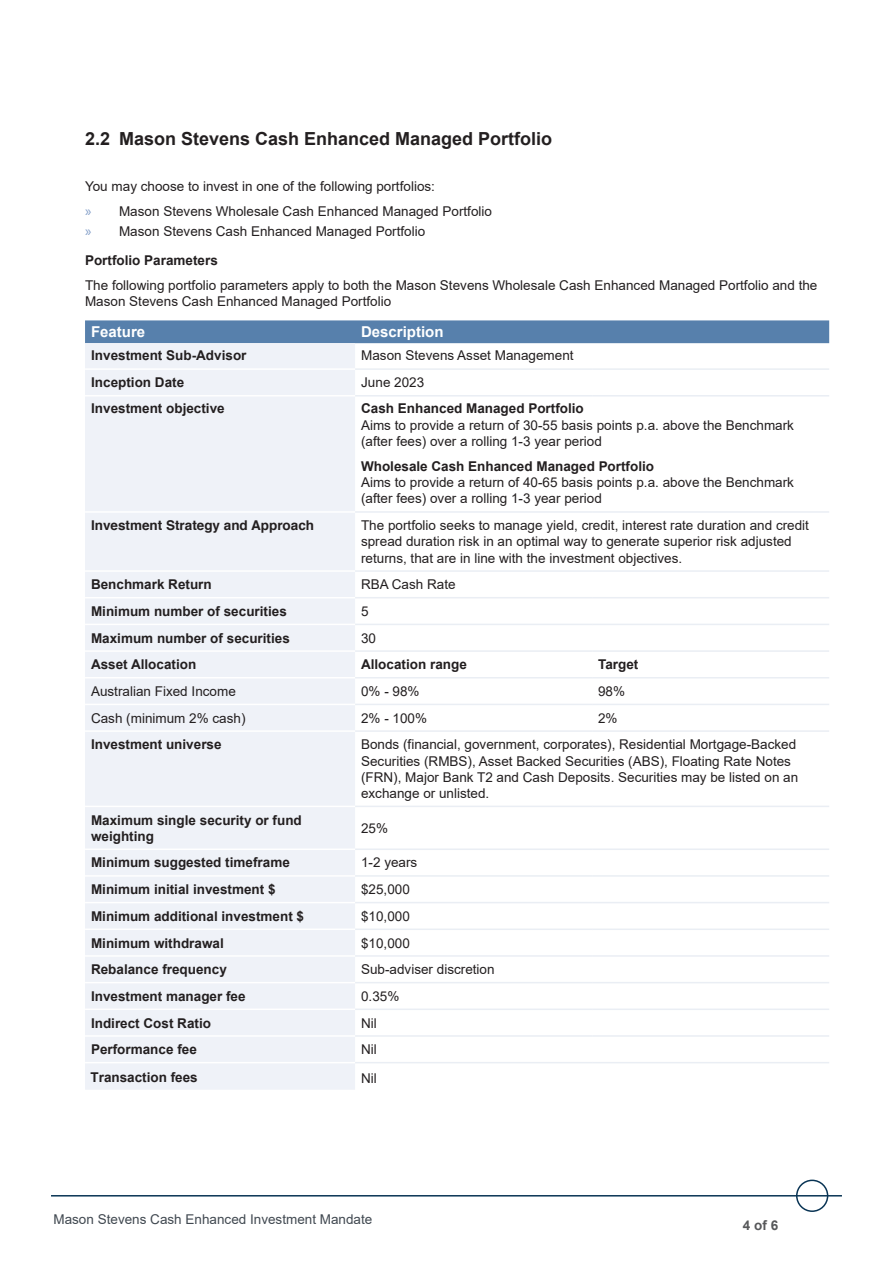
<style>
.page{position:relative;width:893px;height:1263px;background:#fff}
.page>*{position:absolute;margin:0;border:0;box-sizing:border-box;transform-origin:0 0}
.H2_numbered{font:700 18px "Arial";color:#231f20}
.Table_header_row{font:700 15px "Arial";color:#fff}
.BODY{font:13.5px/16.2px "Arial";color:#231f20}
.BODY-2{font:700 13.5px/16.2px "Arial";color:#231f20}
.t1{font:13.5px "Arial";color:#414951}
.BODY-3{font:700 13.5px "Helvetica";color:#231f20}
.t2{font:700 13.5px "Arial";color:#231f20}
.t3{font:700 13.5px "Arial";color:#57585a}
.s1{font-family:"Myriad Pro";font-size:15px;color:#819dc8}
.s2{font-style:inherit}
</style>
<div class="page">
<hr style="left:51px;top:1195px;width:791px;height:1px;background:#093454">
<div style="left:796px;top:1179px;width:32px;height:33px;border:2px solid #093454;border-radius:50%"></div>
<div style="left:85px;top:320px;width:744px;height:23px;background:#5780ac"></div>
<div style="left:85px;top:343px;width:270px;height:747px;background:#eff2f8"></div>
<hr style="left:355px;top:368px;width:237px;height:2px;background:#eaeef4">
<hr style="left:592px;top:368px;width:237px;height:2px;background:#eaeef4">
<hr style="left:355px;top:395px;width:237px;height:1px;background:#eaeef4">
<hr style="left:592px;top:395px;width:237px;height:1px;background:#eaeef4">
<hr style="left:355px;top:511px;width:237px;height:2px;background:#eaeef4">
<hr style="left:592px;top:511px;width:237px;height:2px;background:#eaeef4">
<hr style="left:355px;top:570px;width:237px;height:2px;background:#eaeef4">
<hr style="left:592px;top:570px;width:237px;height:2px;background:#eaeef4">
<hr style="left:355px;top:597px;width:237px;height:1px;background:#eaeef4">
<hr style="left:592px;top:597px;width:237px;height:1px;background:#eaeef4">
<hr style="left:355px;top:624px;width:237px;height:1px;background:#eaeef4">
<hr style="left:592px;top:624px;width:237px;height:1px;background:#eaeef4">
<hr style="left:355px;top:650px;width:237px;height:2px;background:#eaeef4">
<hr style="left:592px;top:650px;width:237px;height:2px;background:#eaeef4">
<hr style="left:355px;top:677px;width:237px;height:1px;background:#eaeef4">
<hr style="left:592px;top:677px;width:237px;height:1px;background:#eaeef4">
<hr style="left:355px;top:704px;width:237px;height:1px;background:#eaeef4">
<hr style="left:592px;top:704px;width:237px;height:1px;background:#eaeef4">
<hr style="left:355px;top:730px;width:237px;height:2px;background:#eaeef4">
<hr style="left:592px;top:730px;width:237px;height:2px;background:#eaeef4">
<hr style="left:355px;top:806px;width:237px;height:1px;background:#eaeef4">
<hr style="left:592px;top:806px;width:237px;height:1px;background:#eaeef4">
<hr style="left:355px;top:848px;width:237px;height:2px;background:#eaeef4">
<hr style="left:592px;top:848px;width:237px;height:2px;background:#eaeef4">
<hr style="left:355px;top:875px;width:237px;height:2px;background:#eaeef4">
<hr style="left:592px;top:875px;width:237px;height:2px;background:#eaeef4">
<hr style="left:355px;top:902px;width:237px;height:1px;background:#eaeef4">
<hr style="left:592px;top:902px;width:237px;height:1px;background:#eaeef4">
<hr style="left:355px;top:928px;width:237px;height:2px;background:#eaeef4">
<hr style="left:592px;top:928px;width:237px;height:2px;background:#eaeef4">
<hr style="left:355px;top:955px;width:237px;height:2px;background:#eaeef4">
<hr style="left:592px;top:955px;width:237px;height:2px;background:#eaeef4">
<hr style="left:355px;top:982px;width:237px;height:1px;background:#eaeef4">
<hr style="left:592px;top:982px;width:237px;height:1px;background:#eaeef4">
<hr style="left:355px;top:1008px;width:237px;height:2px;background:#eaeef4">
<hr style="left:592px;top:1008px;width:237px;height:2px;background:#eaeef4">
<hr style="left:355px;top:1035px;width:237px;height:2px;background:#eaeef4">
<hr style="left:592px;top:1035px;width:237px;height:2px;background:#eaeef4">
<hr style="left:355px;top:1062px;width:237px;height:1px;background:#eaeef4">
<hr style="left:592px;top:1062px;width:237px;height:1px;background:#eaeef4">
<hr style="left:85px;top:368px;width:270px;height:2px;background:#fff">
<hr style="left:85px;top:395px;width:270px;height:1px;background:#fff">
<hr style="left:85px;top:511px;width:270px;height:2px;background:#fff">
<hr style="left:85px;top:570px;width:270px;height:2px;background:#fff">
<hr style="left:85px;top:597px;width:270px;height:1px;background:#fff">
<hr style="left:85px;top:624px;width:270px;height:1px;background:#fff">
<hr style="left:85px;top:650px;width:270px;height:2px;background:#fff">
<hr style="left:85px;top:677px;width:270px;height:1px;background:#fff">
<hr style="left:85px;top:704px;width:270px;height:1px;background:#fff">
<hr style="left:85px;top:730px;width:270px;height:2px;background:#fff">
<hr style="left:85px;top:806px;width:270px;height:1px;background:#fff">
<hr style="left:85px;top:848px;width:270px;height:2px;background:#fff">
<hr style="left:85px;top:875px;width:270px;height:2px;background:#fff">
<hr style="left:85px;top:902px;width:270px;height:1px;background:#fff">
<hr style="left:85px;top:928px;width:270px;height:2px;background:#fff">
<hr style="left:85px;top:955px;width:270px;height:2px;background:#fff">
<hr style="left:85px;top:982px;width:270px;height:1px;background:#fff">
<hr style="left:85px;top:1008px;width:270px;height:2px;background:#fff">
<hr style="left:85px;top:1035px;width:270px;height:2px;background:#fff">
<hr style="left:85px;top:1062px;width:270px;height:1px;background:#fff">
<p class="H2_numbered" style="left:85px;top:127px;width:469px">2.2 Mason Stevens Cash Enhanced Managed Portfolio</p>
<p class="BODY" style="left:85px;top:178px;width:351px">You may choose to invest in one of the following portfolios:</p>
<p class="BODY" style="left:85px;top:203px;width:408px"><span class="s1">»</span> Mason Stevens Wholesale Cash Enhanced Managed Portfolio</p>
<p class="BODY" style="left:85px;top:223px;width:342px"><span class="s1">»</span> Mason Stevens Cash Enhanced Managed Portfolio</p>
<h3 class="BODY-2" style="left:85px;top:253px;width:134px">Portfolio Parameters</h3>
<p class="BODY" style="left:85px;top:277px;width:734px">The following portfolio parameters apply to both the Mason Stevens Wholesale Cash Enhanced Managed Portfolio and the<br>Mason Stevens Cash Enhanced Managed Portfolio</p>
<p class="Table_header_row" style="left:91px;top:322px;width:56px">Feature</p>
<p class="Table_header_row" style="left:361px;top:322px;width:84px">Description</p>
<p class="BODY-2" style="left:91px;top:348px;width:157px">Investment Sub-Advisor</p>
<p class="BODY" style="left:361px;top:347px;width:214px">Mason Stevens Asset Management</p>
<p class="BODY-2" style="left:91px;top:374px;width:95px">Inception Date</p>
<p class="BODY" style="left:361px;top:374px;width:65px">June 2023</p>
<p class="BODY-2" style="left:91px;top:401px;width:135px">Investment objective</p>
<p class="BODY-2" style="left:361px;top:401px;width:224px">Cash Enhanced Managed Portfolio</p>
<p class="BODY" style="left:361px;top:417px;width:434px">Aims to provide a return of 30-55 basis points p.a. above the Benchmark (after fees) over a rolling 1-3 year period</p>
<p class="BODY-2" style="left:361px;top:458px;width:294px">Wholesale Cash Enhanced Managed Portfolio</p>
<p class="BODY" style="left:361px;top:474px;width:434px">Aims to provide a return of 40-65 basis points p.a. above the Benchmark (after fees) over a rolling 1-3 year period</p>
<p class="BODY-3" style="left:91px;top:514px;width:225px">Investment Strategy and Approach</p>
<p class="BODY" style="left:361px;top:517px;width:449px">The portfolio seeks to manage yield, credit, interest rate duration and credit spread duration risk in an optimal way to generate superior risk adjusted returns, that are in line with the investment objectives.</p>
<p class="BODY-2" style="left:91px;top:577px;width:122px">Benchmark Return</p>
<p class="BODY" style="left:361px;top:576px;width:96px">RBA Cash Rate</p>
<p class="BODY-2" style="left:91px;top:603px;width:197px">Minimum number of securities</p>
<p class="BODY" style="left:361px;top:603px;width:9px">5</p>
<p class="BODY-2" style="left:91px;top:630px;width:200px">Maximum number of securities</p>
<p class="BODY" style="left:361px;top:630px;width:17px">30</p>
<p class="BODY-2" style="left:91px;top:657px;width:107px">Asset Allocation</p>
<p class="BODY-2" style="left:361px;top:657px;width:107px">Allocation range</p>
<p class="BODY-2" style="left:598px;top:657px;width:42px">Target</p>
<p class="BODY" style="left:91px;top:683px;width:146px">Australian Fixed Income</p>
<p class="BODY" style="left:361px;top:683px;width:60px">0% - 98%</p>
<p class="BODY" style="left:598px;top:683px;width:29px">98%</p>
<p class="BODY" style="left:91px;top:710px;width:156px">Cash (minimum 2% cash)</p>
<p class="BODY" style="left:361px;top:710px;width:68px">2% - 100%</p>
<p class="BODY" style="left:598px;top:710px;width:21px">2%</p>
<p class="BODY-2" style="left:91px;top:737px;width:132px">Investment universe</p>
<p class="BODY" style="left:361px;top:736px;width:439px">Bonds (financial, government, corporates), Residential Mortgage-Backed Securities (RMBS), Asset Backed Securities (ABS), Floating Rate Notes (FRN), Major Bank T2 and Cash Deposits. Securities may be listed on an exchange or unlisted.</p>
<p class="BODY-2" style="left:91px;top:812px;width:212px">Maximum single security or fund weighting</p>
<p class="BODY" style="left:361px;top:820px;width:29px">25%</p>
<p class="BODY-2" style="left:91px;top:855px;width:200px">Minimum suggested timeframe</p>
<p class="BODY" style="left:361px;top:854px;width:58px">1-2 years</p>
<p class="BODY-2" style="left:91px;top:882px;width:186px">Minimum initial investment $</p>
<p class="BODY" style="left:361px;top:881px;width:50px">$25,000</p>
<p class="BODY-2" style="left:91px;top:908px;width:215px">Minimum additional investment $</p>
<p class="BODY" style="left:361px;top:908px;width:50px">$10,000</p>
<p class="BODY-2" style="left:91px;top:935px;width:134px">Minimum withdrawal</p>
<p class="BODY" style="left:361px;top:934px;width:50px">$10,000</p>
<p class="BODY-2" style="left:91px;top:962px;width:137px">Rebalance frequency</p>
<p class="BODY" style="left:361px;top:961px;width:135px">Sub-adviser discretion</p>
<p class="BODY-2" style="left:91px;top:988px;width:156px">Investment manager fee</p>
<p class="BODY" style="left:361px;top:988px;width:40px">0.35%</p>
<p class="BODY-2" style="left:91px;top:1015px;width:122px">Indirect Cost Ratio</p>
<p class="BODY" style="left:361px;top:1014px;width:17px">Nil</p>
<p class="BODY-2" style="left:91px;top:1042px;width:107px">Performance fee</p>
<p class="BODY" style="left:361px;top:1041px;width:17px">Nil</p>
<p class="t2" style="left:90px;top:1068px;width:109px">Transaction <span class="s2">fee</span>s</p>
<p class="BODY" style="left:361px;top:1070px;width:17px">Nil</p>
<p class="t1" style="left:53px;top:1210px;width:320px">Mason Stevens Cash Enhanced Investment Mandate</p>
<p class="t3" style="left:743px;top:1217px;width:37px">4 of 6</p>
</div>
